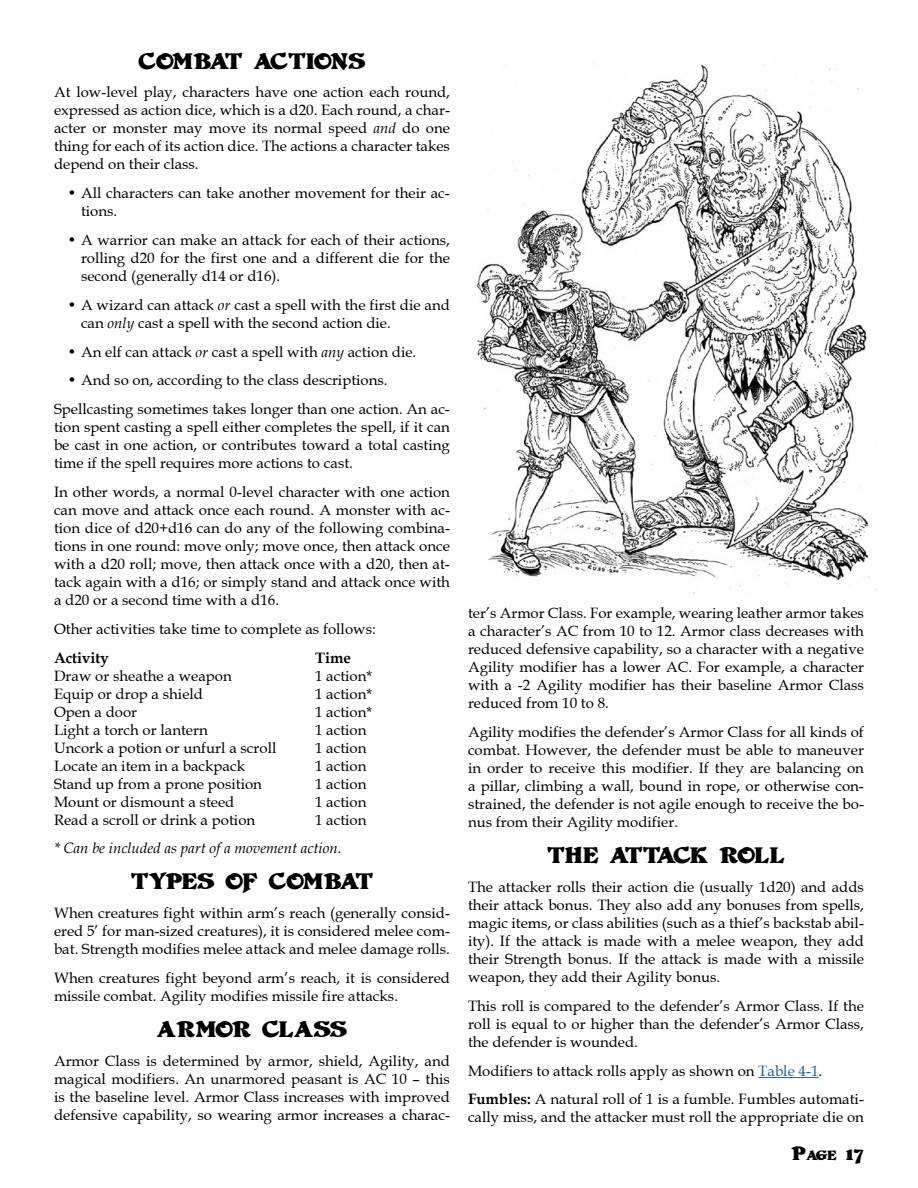
<style>
.page{position:relative;width:918px;height:1188px;background:#fff}
.page>*{position:absolute;margin:0;border:0;box-sizing:border-box;transform-origin:0 0}
.t1{font:700 21px "Duvall";letter-spacing:-.065em;color:#000}
.t2{font:700 21px "Duvall";letter-spacing:-.03em;color:#000}
.t3{font:700 18px "Duvall";color:#000}
.t4{font:15px/18px "Book Antiqua";color:#000;text-align:justify}
.t5{font:italic 15px "Book Antiqua";color:#000}
.t6{font:700 15px "Book Antiqua";color:#000}
.s1{font-style:italic}
.s2{color:#215e9e}
.s3{font-weight:700}
.s4{font-size:12.6px}
</style>
<div class="page">
<hr style="left:758px;top:1077px;width:61px;height:1px;background:#215e9e">
<img style="left:476px;top:63px;width:401px;height:531px">
<h1 class="t1" style="left:138px;top:52px;width:229px">COMBAT ACTIONS</h1>
<p class="t4" style="left:54px;top:83px;width:398px">At low-level play, characters have one action each round, expressed as action dice, which is a d20. Each round, a char&shy;acter or monster may move its normal speed <span class="s1">and</span> do one thing for each of its action dice. The actions a character takes depend on their class.</p>
<p class="t4" style="left:81px;top:184px;width:370px;text-indent:-14px">• All characters can take another movement for their ac&shy;tions.</p>
<p class="t4" style="left:81px;top:231px;width:371px;text-indent:-14px">• A warrior can make an attack for each of their actions, rolling d20 for the first one and a different die for the second (generally d14 or d16).</p>
<p class="t4" style="left:81px;top:296px;width:370px;text-indent:-14px">• A wizard can attack <span class="s1">or</span> cast a spell with the first die and can <span class="s1">only</span> cast a spell with the second action die.</p>
<p class="t4" style="left:68px;top:343px;width:350px">• An elf can attack <span class="s1">or</span> cast a spell with <span class="s1">any</span> action die.</p>
<p class="t4" style="left:54px;top:366px;width:397px;line-height:28.8px;text-indent:13px">• And so on, according to the class descriptions.<br>Spellcasting sometimes takes longer than one action. An ac-</p>
<p class="t4" style="left:54px;top:418px;width:397px">tion spent casting a spell either completes the spell, if it can be cast in one action, or contributes toward a total casting time if the spell requires more actions to cast.</p>
<p class="t4" style="left:54px;top:483px;width:398px">In other words, a normal 0-level character with one action can move and attack once each round. A monster with ac&shy;tion dice of d20+d16 can do any of the following combina&shy;tions in one round: move only; move once, then attack once with a d20 roll; move, then attack once with a d20, then at&shy;tack again with a d16; or simply stand and attack once with a d20 or a second time with a d16.</p>
<p class="t4" style="left:54px;top:620px;width:323px">Other activities take time to complete as follows:</p>
<p class="t6" style="left:54px;top:647px;width:56px">Activity</p>
<p class="t6" style="left:315px;top:647px;width:37px">Time</p>
<p class="t4" style="left:54px;top:667px;width:179px">Draw or sheathe a weapon</p>
<p class="t4" style="left:315px;top:667px;width:59px">1 action*</p>
<p class="t4" style="left:54px;top:685px;width:151px">Equip or drop a shield</p>
<p class="t4" style="left:315px;top:685px;width:59px">1 action*</p>
<p class="t4" style="left:54px;top:703px;width:85px">Open a door</p>
<p class="t4" style="left:315px;top:703px;width:59px">1 action*</p>
<p class="t4" style="left:54px;top:721px;width:155px">Light a torch or lantern</p>
<p class="t4" style="left:315px;top:721px;width:53px">1 action</p>
<p class="t4" style="left:54px;top:739px;width:224px">Uncork a potion or unfurl a scroll</p>
<p class="t4" style="left:315px;top:739px;width:53px">1 action</p>
<p class="t4" style="left:54px;top:757px;width:193px">Locate an item in a backpack</p>
<p class="t4" style="left:315px;top:757px;width:53px">1 action</p>
<p class="t4" style="left:54px;top:775px;width:209px">Stand up from a prone position</p>
<p class="t4" style="left:315px;top:775px;width:53px">1 action</p>
<p class="t4" style="left:54px;top:793px;width:182px">Mount or dismount a steed</p>
<p class="t4" style="left:315px;top:793px;width:53px">1 action</p>
<p class="t4" style="left:54px;top:811px;width:203px">Read a scroll or drink a potion</p>
<p class="t4" style="left:315px;top:811px;width:53px">1 action</p>
<p class="t5" style="left:54px;top:838px;width:289px">* Can be included as part of a movement action.</p>
<h1 class="t1" style="left:131px;top:872px;width:244px">TYPES OF COMBAT</h1>
<p class="t4" style="left:54px;top:904px;width:397px">When creatures fight within arm’s reach (generally consid&shy;ered 5’ for man-sized creatures), it is considered melee com&shy;bat. Strength modifies melee attack and melee damage rolls.</p>
<p class="t4" style="left:54px;top:969px;width:398px">When creatures fight beyond arm’s reach, it is considered missile combat. Agility modifies missile fire attacks.</p>
<h1 class="t2" style="left:156px;top:1020px;width:193px">ARMOR CLASS</h1>
<p class="t4" style="left:54px;top:1052px;width:398px">Armor Class is determined by armor, shield, Agility, and magical modifiers. An unarmored peasant is AC 10 – this is the baseline level. Armor Class increases with improved defensive capability, so wearing armor increases a charac-</p>
<p class="t4" style="left:468px;top:604px;width:398px">ter’s Armor Class. For example, wearing leather armor takes a character’s AC from 10 to 12. Armor class decreases with reduced defensive capability, so a character with a negative Agility modifier has a lower AC. For example, a character with a -2 Agility modifier has their baseline Armor Class reduced from 10 to 8.</p>
<p class="t4" style="left:468px;top:723px;width:398px">Agility modifies the defender’s Armor Class for all kinds of combat. However, the defender must be able to maneuver in order to receive this modifier. If they are balancing on a pillar, climbing a wall, bound in rope, or otherwise con&shy;strained, the defender is not agile enough to receive the bo&shy;nus from their Agility modifier.</p>
<h1 class="t1" style="left:547px;top:846px;width:239px">THE ATTACK ROLL</h1>
<p class="t4" style="left:468px;top:878px;width:398px">The attacker rolls their action die (usually 1d20) and adds their attack bonus. They also add any bonuses from spells, magic items, or class abilities (such as a thief’s backstab abil&shy;ity). If the attack is made with a melee weapon, they add their Strength bonus. If the attack is made with a missile weapon, they add their Agility bonus.</p>
<p class="t4" style="left:468px;top:997px;width:398px">This roll is compared to the defender’s Armor Class. If the roll is equal to or higher than the defender’s Armor Class, the defender is wounded.</p>
<p class="t4" style="left:468px;top:1056px;width:398px;line-height:28.8px">Modifiers to attack rolls apply as shown on <span class="s2">Table 4-1</span>.<br><span class="s3">Fumbles:</span> A natural roll of 1 is a fumble. Fumbles automati-</p>
<p class="t4" style="left:468px;top:1108px;width:397px">cally miss, and the attacker must roll the appropriate die on</p>
<p class="t3" style="left:791px;top:1145px;width:74px">P<span class="s4">age</span> 17</p>
</div>
